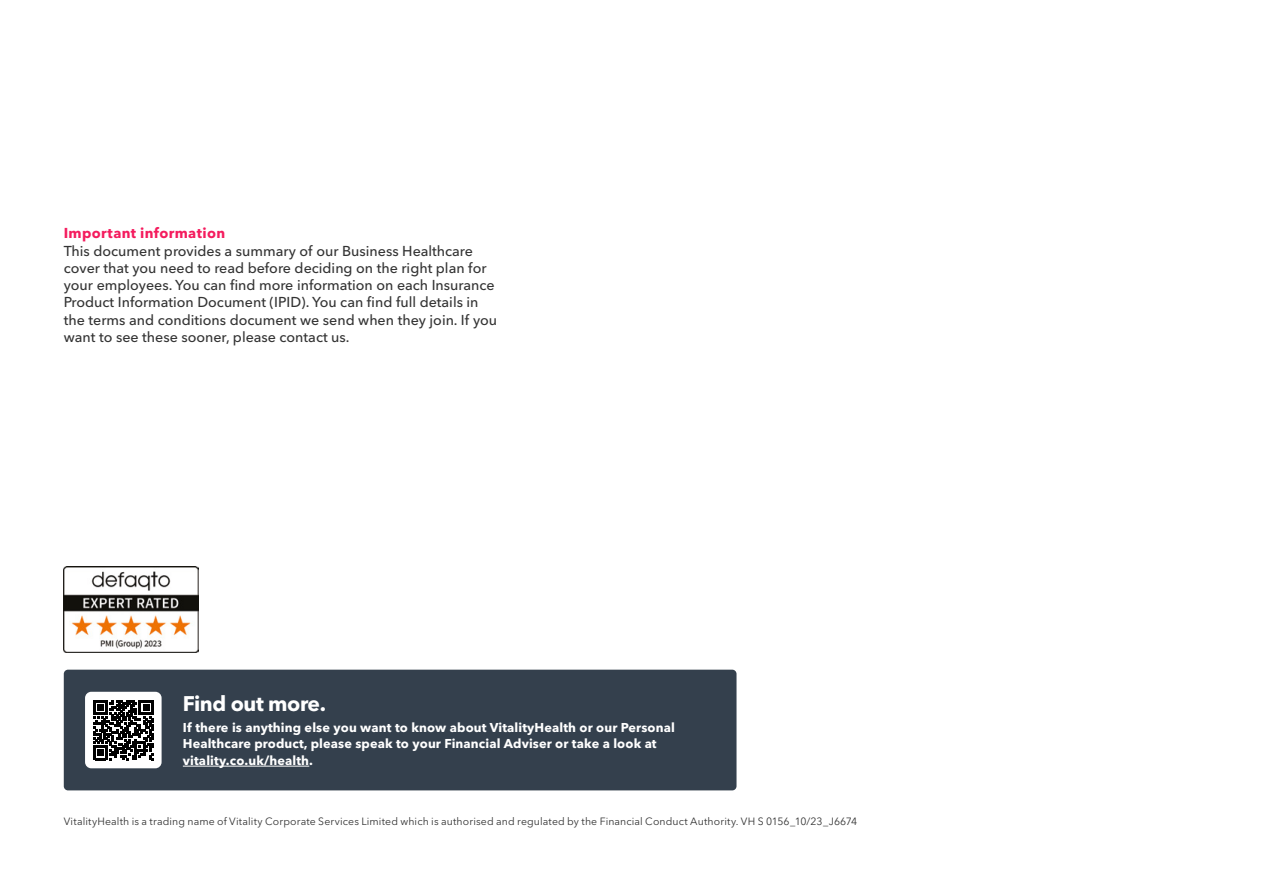
<style>
.page{position:relative;width:1263px;height:893px;background:#fff}
.page>*{position:absolute;margin:0;border:0;box-sizing:border-box;transform-origin:0 0}
.t1{font:700 21px "Avenir Next LT Pro";letter-spacing:-.02em;color:#fff}
.t2{font:500 14.25px/17.2px "Avenir Next LT Pro";color:#333}
.t3{font:700 14.25px "Avenir Next LT Pro";letter-spacing:.025em;color:#f41c5e}
.t4{font:700 12.75px/16.5px "Avenir Next LT Pro";letter-spacing:.01em;color:#fff}
.t5{font:10.5px "Avenir Next LT Pro";letter-spacing:.01em;color:#333}
</style>
<div class="page">
<div style="left:64px;top:670px;width:672px;height:120px;background:#34404d;border-radius:4px"></div>
<hr style="left:183px;top:766px;width:126px;height:1px;background:#fff">
<div style="left:85px;top:692px;width:77px;height:76px;background:#fff;border-radius:6px"></div>
<svg style="left:93px;top:700px;width:60px;height:60px"></svg>
<img style="left:64px;top:567px;width:135px;height:85px">
<p class="t3" style="left:64px;top:225px;width:163px">Important information</p>
<p class="t2" style="left:64px;top:242px;width:435px">This document provides a summary of our Business Healthcare cover that you need to read before deciding on the right plan for your employees. You can find more information on each Insurance Product Information Document (IPID). You can find full details in the terms and conditions document we send when they join. If you want to see these sooner, please contact us.</p>
<h1 class="t1" style="left:183px;top:691px;width:145px">Find out more.</h1>
<p class="t4" style="left:183px;top:719px;width:493px">If there is anything else you want to know about VitalityHealth or our Personal<br>Healthcare product, please speak to your Financial Adviser or take a look at vitality.co.uk/health.</p>
<p class="t5" style="left:64px;top:815px;width:795px">VitalityHealth is a trading name of Vitality Corporate Services Limited which is authorised and regulated by the Financial Conduct Authority. VH S 0156_10/23_J6674</p>
</div>
